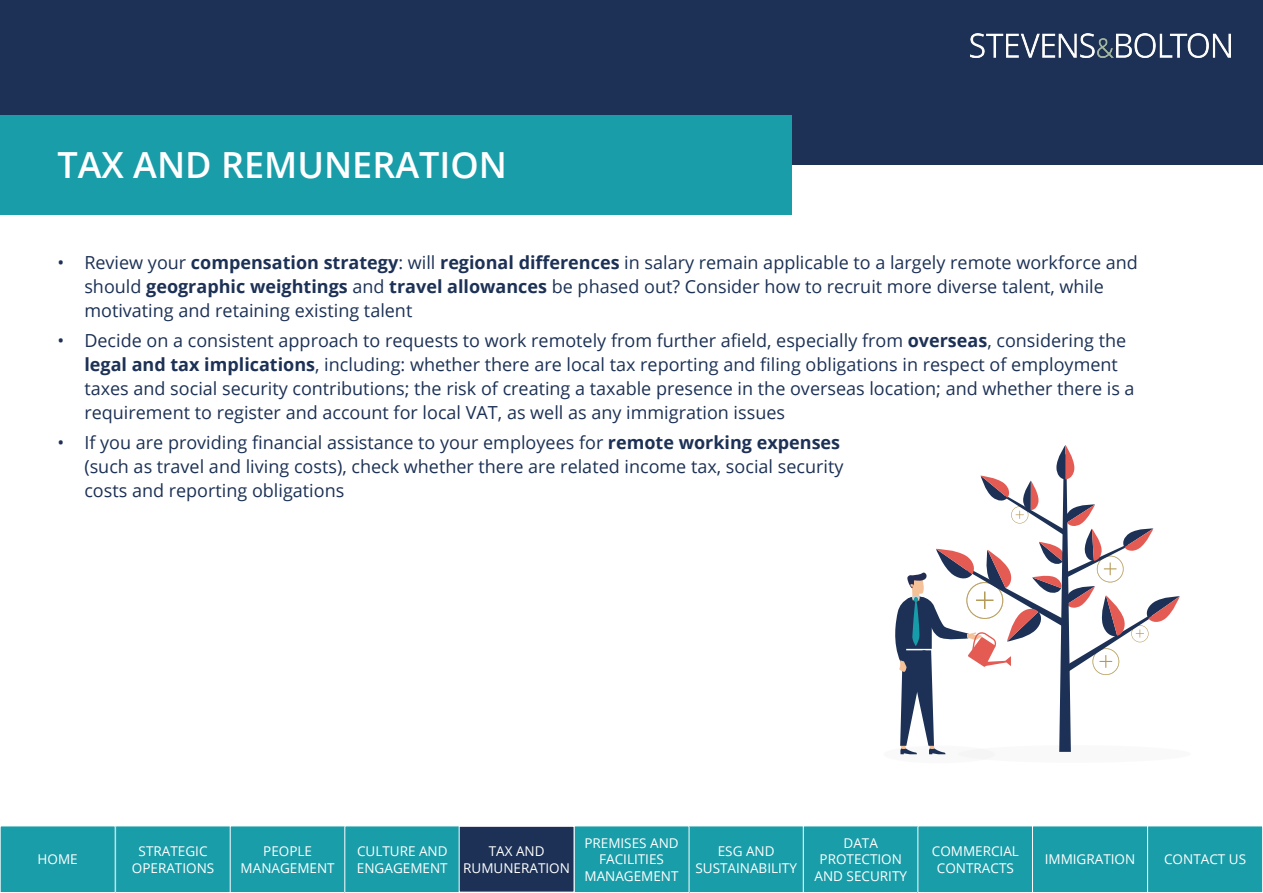
<style>
.page{position:relative;width:1263px;height:893px;background:#fff}
.page>*{position:absolute;margin:0;border:0;box-sizing:border-box;transform-origin:0 0}
.t1{font:600 36px "Open Sans";color:#fff}
.t2{font:18px/24px "Open Sans";color:#1c3155}
.t3{font:13.5px/16.5px "Open Sans";color:#fff;text-align:center}
.s1{font-weight:700}
</style>
<div class="page">
<div style="left:689px;top:826px;width:115px;height:66px;background:#199da9"></div>
<div style="left:688px;top:826px;width:116px;height:67px;border:1px solid #fff"></div>
<div style="left:803px;top:826px;width:115px;height:66px;background:#199da9"></div>
<div style="left:803px;top:826px;width:115px;height:67px;border:1px solid #fff"></div>
<div style="left:918px;top:826px;width:115px;height:66px;background:#199da9"></div>
<div style="left:918px;top:826px;width:115px;height:67px;border:1px solid #fff"></div>
<div style="left:1032px;top:826px;width:115px;height:66px;background:#199da9"></div>
<div style="left:1032px;top:826px;width:116px;height:67px;border:1px solid #fff"></div>
<div style="left:116px;top:826px;width:115px;height:66px;background:#199da9"></div>
<div style="left:115px;top:826px;width:116px;height:67px;border:1px solid #fff"></div>
<div style="left:230px;top:826px;width:115px;height:66px;background:#199da9"></div>
<div style="left:230px;top:826px;width:115px;height:67px;border:1px solid #fff"></div>
<div style="left:345px;top:826px;width:115px;height:66px;background:#199da9"></div>
<div style="left:345px;top:826px;width:115px;height:67px;border:1px solid #fff"></div>
<div style="left:574px;top:826px;width:115px;height:66px;background:#199da9"></div>
<div style="left:574px;top:826px;width:115px;height:67px;border:1px solid #fff"></div>
<div style="left:1147px;top:826px;width:115px;height:66px;background:#199da9"></div>
<div style="left:1147px;top:826px;width:116px;height:67px;border:1px solid #fff"></div>
<div style="left:0;top:826px;width:115px;height:66px;background:#199da9"></div>
<div style="left:0;top:826px;width:115px;height:67px;border:1px solid #fff"></div>
<div style="left:459px;top:826px;width:115px;height:66px;background:#1c3155"></div>
<div style="left:459px;top:826px;width:115px;height:66px;border:1px solid #fff"></div>
<div style="left:0;top:0;width:1263px;height:165px;background:#1c3155"></div>
<div style="left:0;top:115px;width:792px;height:99px;background:#199da9"></div>
<svg style="left:895px;top:445px;width:285px;height:310px"></svg>
<img style="left:970px;top:34px;width:260px;height:23px">
<h1 class="t1" style="left:57px;top:141px;width:451px">TAX AND REMUNERATION</h1>
<p class="t2" style="left:84px;top:250px;width:1055px;text-indent:-27px">• Review your <span class="s1">compensation strategy</span>: will <span class="s1">regional differences</span> in salary remain applicable to a largely remote workforce and should <span class="s1">geographic weightings</span> and <span class="s1">travel allowances</span> be phased out? Consider how to recruit more diverse talent, while motivating and retaining existing talent</p>
<p class="t2" style="left:84px;top:328px;width:1052px;text-indent:-27px">• Decide on a consistent approach to requests to work remotely from further afield, especially from <span class="s1">overseas</span>, considering the <span class="s1">legal and tax implications</span>, including: whether there are local tax reporting and filing obligations in respect of employment taxes and social security contributions; the risk of creating a taxable presence in the overseas location; and whether there is a requirement to register and account for local VAT, as well as any immigration issues</p>
<p class="t2" style="left:84px;top:430px;width:760px;text-indent:-27px">• If you are providing financial assistance to your employees for <span class="s1">remote working expenses </span>(such as travel and living costs), check whether there are related income tax, social security costs and reporting obligations</p>
<p class="t3" style="left:584px;top:834px;width:96px">PREMISES AND<br>FACILITIES<br>MANAGEMENT</p>
<p class="t3" style="left:695px;top:843px;width:103px">ESG AND<br>SUSTAINABILITY</p>
<p class="t3" style="left:814px;top:834px;width:94px">DATA<br>PROTECTION<br>AND SECURITY</p>
<p class="t3" style="left:932px;top:843px;width:89px">COMMERCIAL<br>CONTRACTS</p>
<p class="t3" style="left:1045px;top:851px;width:92px">IMMIGRATION</p>
<p class="t3" style="left:132px;top:843px;width:84px">STRATEGIC<br>OPERATIONS</p>
<p class="t3" style="left:241px;top:843px;width:96px">PEOPLE<br>MANAGEMENT</p>
<p class="t3" style="left:357px;top:843px;width:92px;text-align:left">CULTURE AND<br>ENGAGEMENT</p>
<p class="t3" style="left:463px;top:843px;width:108px">TAX AND<br>RUMUNERATION</p>
<p class="t3" style="left:38px;top:851px;width:42px">HOME</p>
<p class="t3" style="left:1164px;top:851px;width:83px">CONTACT US</p>
<p class="t3" style="left:473px;top:859px;width:9px">E</p>
</div>
